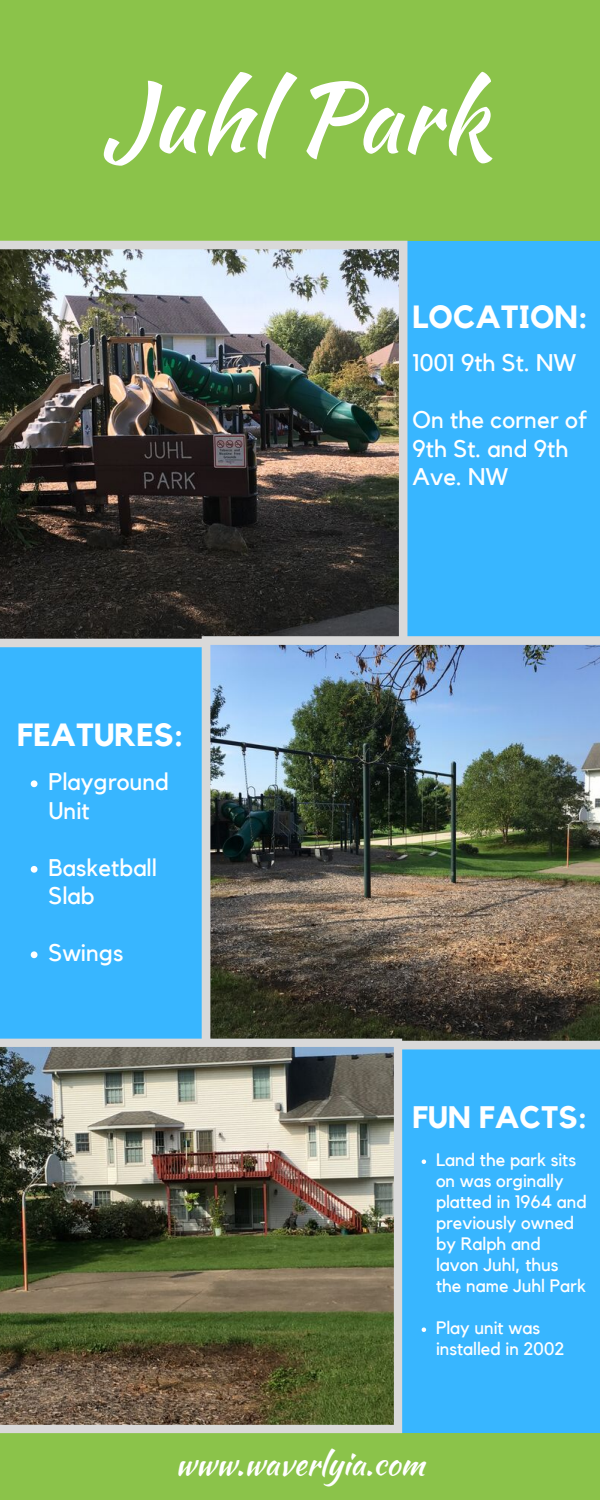
<style>
.page{position:relative;width:600px;height:1500px;background:#fff}
.page>*{position:absolute;margin:0;border:0;box-sizing:border-box;transform-origin:0 0}
.t1{font:96px "Kaushan Script";color:#fff}
.t2{font:700 32px "Kollektif";color:#fff}
.t3{font:32px "Kaushan Script";color:#fff}
.t4{font:700 31px "Kollektif";color:#fff}
.t5{font:24px/28.5px "Kollektif";color:#fff}
.t6{font:18px/21px "Kollektif";color:#fff}
</style>
<div class="page">
<div style="left:0;top:0;width:600px;height:241px;background:#8bc34a"></div>
<div style="left:0;top:241px;width:600px;height:396px;background:#38b6ff"></div>
<div style="left:0;top:644px;width:600px;height:397px;background:#38b6ff"></div>
<div style="left:0;top:1048px;width:600px;height:396px;background:#38b6ff"></div>
<svg style="left:31px;top:780px;width:6px;height:7px"></svg>
<svg style="left:31px;top:866px;width:6px;height:7px"></svg>
<svg style="left:31px;top:951px;width:6px;height:7px"></svg>
<svg style="left:422px;top:1159px;width:4px;height:5px"></svg>
<svg style="left:422px;top:1327px;width:4px;height:5px"></svg>
<div style="left:0;top:1433px;width:600px;height:67px;background:#8bc34a"></div>
<img style="left:0;top:241px;width:407px;height:406px">
<img style="left:202px;top:636px;width:398px;height:413px">
<img style="left:0;top:1039px;width:402px;height:394px">
<h1 class="t1" style="left:102px;top:48px;width:388px">Juhl Park</h1>
<h2 class="t2" style="left:17px;top:720px;width:168px">FEATURES:</h2>
<h3 class="t5" style="left:48px;top:769px;width:122px">Playground<br>Unit</h3>
<h3 class="t5" style="left:48px;top:854px;width:110px">Basketball<br>Slab</h3>
<h3 class="t5" style="left:48px;top:940px;width:76px">Swings</h3>
<h2 class="t2" style="left:413px;top:302px;width:177px">LOCATION:</h2>
<h3 class="t5" style="left:413px;top:350px;width:165px">1001 9th St. NW</h3>
<h3 class="t5" style="left:413px;top:407px;width:176px">On the corner of<br>9th St. and 9th<br>Ave. NW</h3>
<h3 class="t4" style="left:413px;top:1103px;width:176px">FUN FACTS:</h3>
<p class="t6" style="left:436px;top:1150px;width:152px">Land the park sits on was orginally platted in 1964 and previously owned by Ralph and lavon Juhl, thus the name Juhl Park</p>
<p class="t6" style="left:436px;top:1318px;width:130px">Play unit was installed in 2002</p>
<h2 class="t3" style="left:175px;top:1440px;width:251px">www.waverlyia.com</h2>
</div>
